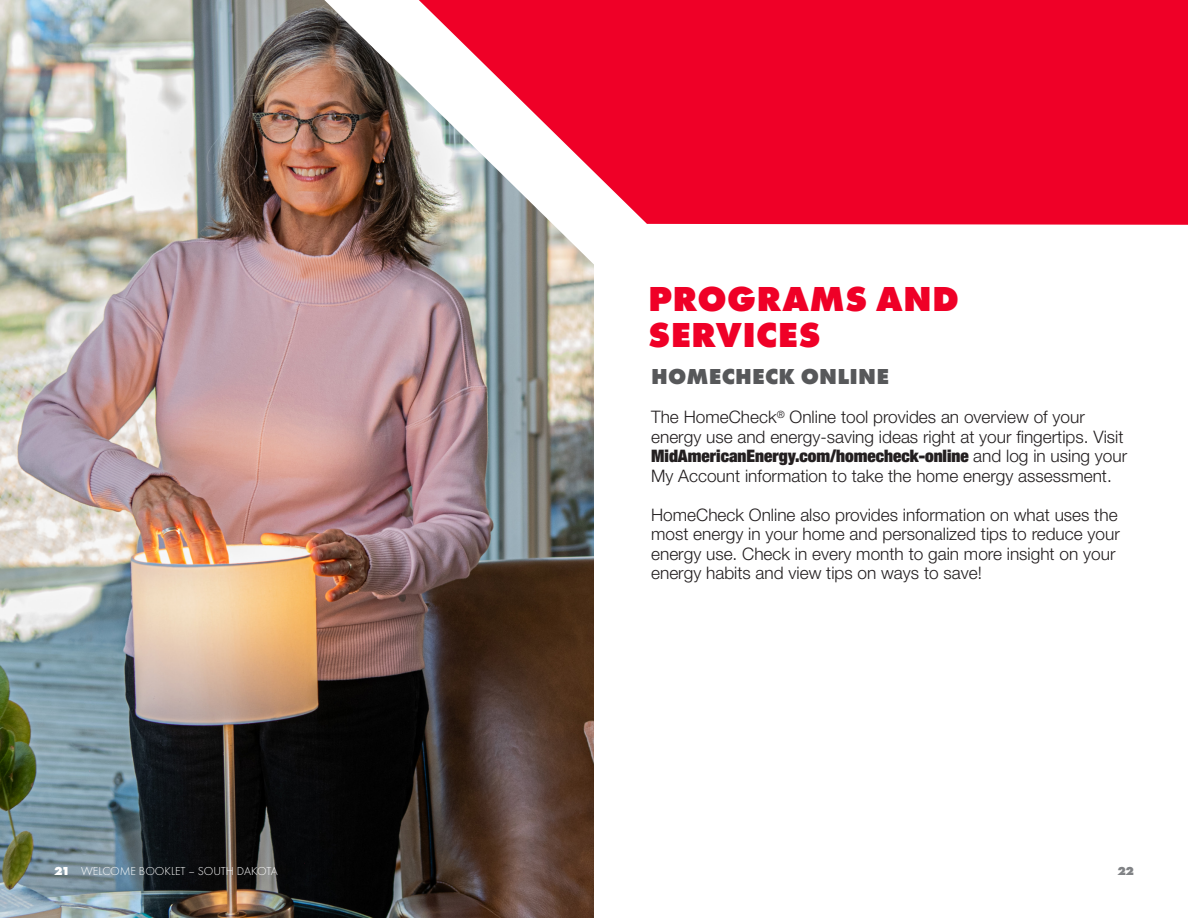
<style>
.page{position:relative;width:1188px;height:918px;background:#fff}
.page>*{position:absolute;margin:0;border:0;box-sizing:border-box;transform-origin:0 0}
.t1{font:800 36px "Futura PT";letter-spacing:.01em;color:#ef0027}
.t2{font:800 22.5px "Futura PT";letter-spacing:.01em;color:#57585a}
.t3{font:300 17.25px/19.5px "Helvetica Neue LT Pro";color:#231f20}
.t4{font:300 12px "Futura PT";color:#fff}
.t5{font:800 12px "Futura PT";color:#808285}
.s1{font-weight:900;font-stretch:condensed}
.s2{font-weight:800}
</style>
<div class="page">
<img style="left:0;top:0;width:594px;height:918px">
<img style="left:264px;top:0;width:330px;height:802px">
<svg style="left:419px;top:0;width:769px;height:225px;background:#ed2343"></svg>
<p class="t1" style="left:648px;top:276px;width:312px">PROGRAMS AND</p>
<p class="t1" style="left:648px;top:312px;width:174px">SERVICES</p>
<p class="t2" style="left:651px;top:363px;width:239px">HOMECHECK ONLINE</p>
<p class="t3" style="left:651px;top:407px;width:474px">The HomeCheck<sup>®</sup> Online tool provides an overview of your energy use and energy-saving ideas right at your fingertips. Visit</p>
<p class="t3" style="left:651px;top:446px;width:478px"><span class="s1">MidAmericanEnergy.com/homecheck-online</span> and log in using your<br>My Account information to take the home energy assessment.</p>
<p class="t3" style="left:651px;top:505px;width:470px">HomeCheck Online also provides information on what uses the most energy in your home and personalized tips to reduce your energy use. Check in every month to gain more insight on your energy habits and view tips on ways to save!</p>
<p class="t4" style="left:54px;top:864px;width:225px"><span class="s2">21</span> WELCOME BOOKLET – SOUTH DAKOTA</p>
<p class="t5" style="left:1118px;top:863px;width:18px">22</p>
</div>
